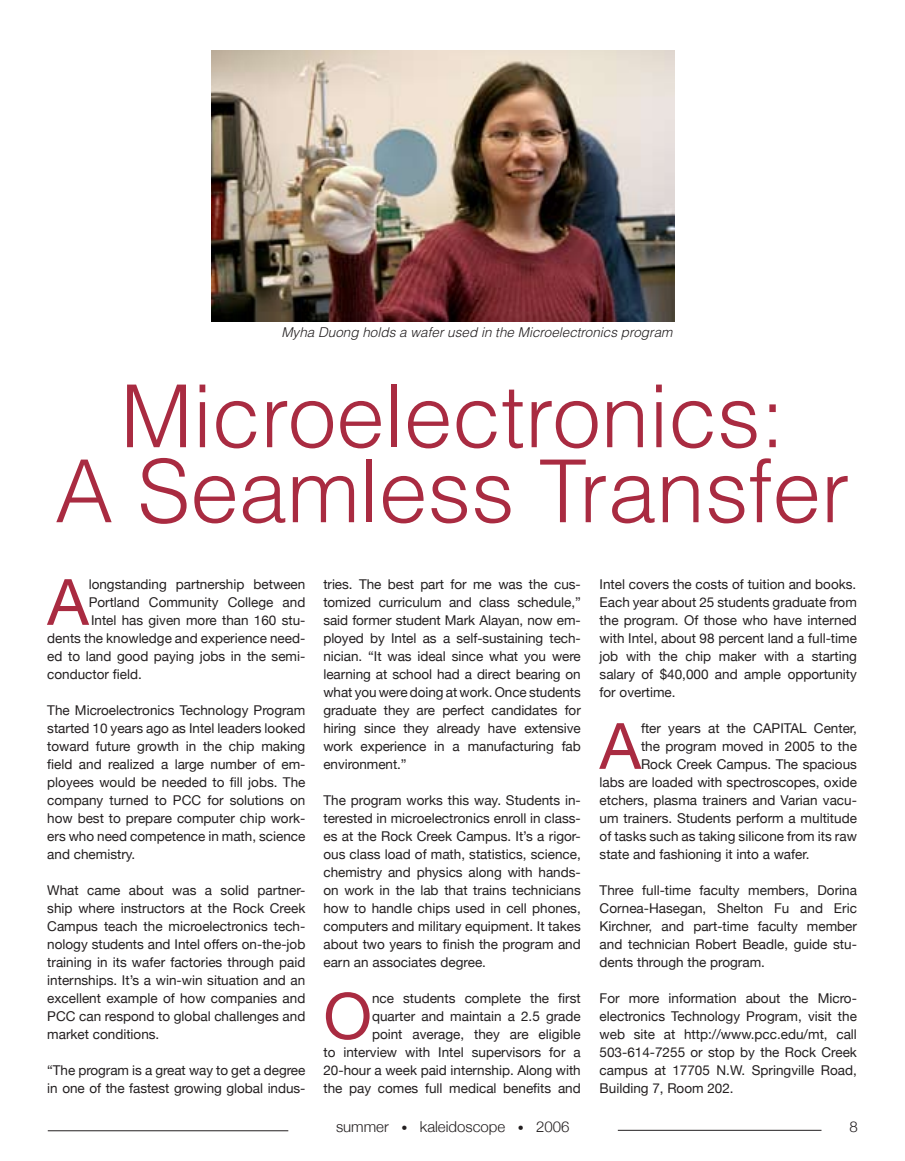
<style>
.page{position:relative;width:905px;height:1161px;background:#fff}
.page>*{position:absolute;margin:0;border:0;box-sizing:border-box;transform-origin:0 0}
.t1{font:300 87px/75px "Helvetica LT Std";color:#a92b41;text-align:center}
.t2{font:63.9px "Helvetica Neue";color:#a92b41}
.t3{font:300 15px "Helvetica Neue";color:#231f20}
.t4{font:13.5px/18px "Helvetica Neue";color:#231f20;text-align:justify}
.t5{font:italic 300 13.5px "Helvetica LT Std";color:#231f20}
.s1{font-size:12px}
</style>
<div class="page">
<img style="left:211px;top:50px;width:463px;height:272px">
<hr style="left:48px;top:1131px;width:240px;height:1px;background:#231f20">
<hr style="left:617px;top:1130px;width:204px;height:1px;background:#231f20">
<p class="t5" style="left:281px;top:324px;width:392px">Myha Duong holds a wafer used in the Microelectronics program</p>
<h1 class="t1" style="left:55px;top:378px;width:796px">Microelectronics:<br>A Seamless Transfer</h1>
<h2 class="t2" style="left:47px;top:564px;width:43px">A</h2>
<p class="t4" style="left:89px;top:575px;width:218px">longstanding partnership between</p>
<p class="t4" style="left:89px;top:593px;width:218px">Portland Community College and</p>
<p class="t4" style="left:91px;top:611px;width:216px">Intel has given more than 160 stu-</p>
<p class="t4" style="left:47px;top:629px;width:260px">dents the knowledge and experience need-</p>
<p class="t4" style="left:47px;top:647px;width:260px">ed to land good paying jobs in the semi-</p>
<p class="t4" style="left:47px;top:665px;width:96px">conductor field.</p>
<p class="t4" style="left:47px;top:701px;width:260px">The Microelectronics Technology Program started 10 years ago as Intel leaders looked toward future growth in the chip making field and realized a large number of em&shy;ployees would be needed to fill jobs. The company turned to PCC for solutions on how best to prepare computer chip work&shy;ers who need competence in math, science and chemistry.</p>
<p class="t4" style="left:47px;top:881px;width:260px">What came about was a solid partner&shy;ship where instructors at the Rock Creek Campus teach the microelectronics tech&shy;nology students and Intel offers on-the-job training in its wafer factories through paid internships. It’s a win-win situation and an excellent example of how companies and PCC can respond to global challenges and market conditions.</p>
<p class="t4" style="left:47px;top:1061px;width:260px">“The program is a great way to get a degree in one of the fastest growing global indus-</p>
<p class="t4" style="left:323px;top:575px;width:259px">tries. The best part for me was the cus&shy;tomized curriculum and class schedule,” said former student Mark Alayan, now em&shy;ployed by Intel as a self-sustaining tech&shy;nician. “It was ideal since what you were learning at school had a direct bearing on what you were doing at work. Once students graduate they are perfect candidates for hiring since they already have extensive work experience in a manufacturing fab environment.”</p>
<p class="t4" style="left:323px;top:791px;width:259px">The program works this way. Students in&shy;terested in microelectronics enroll in class&shy;es at the Rock Creek Campus. It’s a rigor&shy;ous class load of math, statistics, science, chemistry and physics along with hands&shy;on work in the lab that trains technicians how to handle chips used in cell phones, computers and military equipment. It takes about two years to finish the program and earn an associates degree.</p>
<h2 class="t2" style="left:323px;top:978px;width:50px">O</h2>
<p class="t4" style="left:323px;top:989px;width:259px;text-align:right">nce students complete the first<br>quarter and maintain a 2.5 grade<br>point average, they are eligible<br>to interview with Intel supervisors for a 20-hour a week paid internship. Along with the pay comes full medical benefits and</p>
<p class="t3" style="left:336px;top:1118px;width:235px">summer <span class="s1">•</span> kaleidoscope <span class="s1">•</span> 2006</p>
<p class="t4" style="left:599px;top:575px;width:259px">Intel covers the costs of tuition and books.<br>Each year about 25 students graduate from the program. Of those who have interned with Intel, about 98 percent land a full-time job with the chip maker with a starting salary of $40,000 and ample opportunity for overtime.</p>
<h2 class="t2" style="left:599px;top:708px;width:43px">A</h2>
<p class="t4" style="left:641px;top:719px;width:217px">fter years at the CAPITAL Center,</p>
<p class="t4" style="left:641px;top:737px;width:217px">the program moved in 2005 to the</p>
<p class="t4" style="left:641px;top:755px;width:217px">Rock Creek Campus. The spacious</p>
<p class="t4" style="left:599px;top:773px;width:259px">labs are loaded with spectroscopes, oxide</p>
<p class="t4" style="left:599px;top:791px;width:259px">etchers, plasma trainers and Varian vacu-</p>
<p class="t4" style="left:599px;top:809px;width:259px">um trainers. Students perform a multitude</p>
<p class="t4" style="left:599px;top:827px;width:259px">of tasks such as taking silicone from its raw</p>
<p class="t4" style="left:599px;top:845px;width:211px">state and fashioning it into a wafer.</p>
<p class="t4" style="left:599px;top:881px;width:259px">Three full-time faculty members, Dorina Cornea-Hasegan, Shelton Fu and Eric Kirchner, and part-time faculty member and technician Robert Beadle, guide stu&shy;dents through the program.</p>
<p class="t4" style="left:599px;top:989px;width:259px">For more information about the Micro&shy;electronics Technology Program, visit the web site at http://www.pcc.edu/mt, call 503-614-7255 or stop by the Rock Creek campus at 17705 N.W. Springville Road, Building 7, Room 202.</p>
</div>
